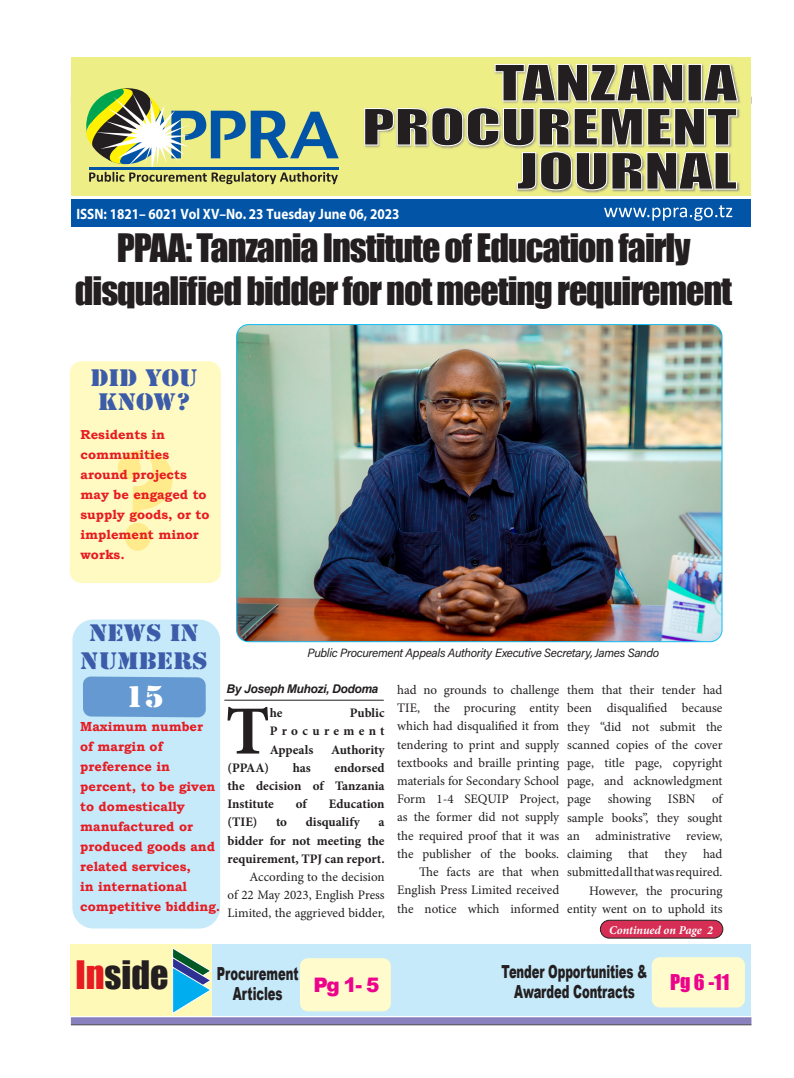
<style>
.page{position:relative;width:794px;height:1078px;background:#fff}
.page>*{position:absolute;margin:0;border:0;box-sizing:border-box;transform-origin:0 0}
.t1{font:129px "Stencil Std";color:#ffeb8c;scale:.93 1}
.t2{font:700 69px "Minion Pro";color:#231f20}
.t3{font:36px/43px "Impact";letter-spacing:-.03em;color:#231f20;text-align:center}
.t4{font:28px "Stencil Std";color:#fff;scale:1.09 1}
.t5{font:22.3px/24px "Stencil Std";letter-spacing:-.005em;color:#3c5caa;text-align:center;scale:1.09 1}
.t6{font:20px "Impact";color:#ed028c}
.t7{font:900 20px "Arial";color:#ed028c}
.t8{font:900 18px/20px "Arial";letter-spacing:-.01em;color:#231f20;text-align:center;scale:.64 1}
.t9{font:700 15px "Myriad Pro";color:#fff;scale:.88 1}
.t10{font:700 13.1px/20px "Bookman Old Style";color:#e71b22}
.t11{font:13px/18.2px "Minion Pro";letter-spacing:-.005em;color:#231f20;text-align:justify}
.t12{font:700 13px/18.2px "Minion Pro";color:#231f20;text-align:justify}
.t13{font:700 13px/20px "Bookman Old Style";color:#e71b22}
.t14{font:12px "Acumin Variable Concept";letter-spacing:-.015em;color:#231f20}
.t15{font:italic 700 12px "Arial";letter-spacing:-.03em;color:#231f20}
.t16{font:italic 700 12px "Minion Pro";letter-spacing:-.005em;color:#fff}
.s1{color:#e71b22}
</style>
<div class="page">
<hr style="left:71px;top:1023px;width:680px;height:1px;background:#231f20">
<svg style="left:71px;top:1017px;width:680px;height:6px;background:#8c86bf"></svg>
<div style="left:71px;top:57px;width:679px;height:141px;background:#eeee86"></div>
<div style="left:71px;top:198px;width:679px;height:29px;background:#0154a6"></div>
<svg style="left:86px;top:88px;width:253px;height:96px"></svg>
<svg style="left:604px;top:205px;width:128px;height:16px"></svg>
<hr style="left:71px;top:196px;width:679px;height:3px;background:#fff">
<img style="left:495px;top:63px;width:246px;height:130px">
<svg style="left:494px;top:64px;width:244px;height:37px;background:#6b6855"></svg>
<svg style="left:364px;top:107px;width:373px;height:83px"></svg>
<div style="left:72px;top:619px;width:148px;height:309px;background:#c6eafa;border-radius:21px"></div>
<div style="left:70px;top:361px;width:151px;height:222px;background:#fffac1;border-radius:12px"></div>
<div style="left:70px;top:943px;width:681px;height:72px;background:#c6eafa"></div>
<div style="left:70px;top:943px;width:142px;height:72px;background:#fff9b8"></div>
<svg style="left:172px;top:947px;width:40px;height:67px"></svg>
<div style="left:300px;top:957px;width:91px;height:54px;background:#fffbcc;border-radius:8px"></div>
<div style="left:652px;top:956px;width:93px;height:51px;background:#fffbcc;border-radius:8px"></div>
<div style="left:83px;top:676px;width:123px;height:41px;background:#6599d1"></div>
<img style="left:236px;top:324px;width:486px;height:317px">
<div style="left:236px;top:324px;width:486px;height:317px;border:1px solid #11bcf4;border-radius:12px"></div>
<div style="left:600px;top:920px;width:123px;height:17px;background:#d62e54;border-radius:9px"></div>
<div style="left:600px;top:919px;width:123px;height:19px;border:1px solid #231f20;border-radius:9px"></div>
<hr style="left:224px;top:699px;width:160px;height:1px;background:#231f20">
<p class="t9" style="left:76px;top:204px;width:369px">ISSN: 1821– 6021 Vol XV–No. 23 Tuesday June 06, 2023</p>
<p class="t3" style="left:75px;top:225px;width:659px">PPAA: Tanzania Institute of Education fairly disqualified bidder for not meeting requirement</p>
<p class="t5" style="left:91px;top:366px;width:100px">DID YOU<br>KNOW?</p>
<p class="t13" style="left:81px;top:424px;width:130px">Residents in communities around projects may be engaged to supply goods, or to implement minor works.</p>
<p class="t1" style="left:109px;top:417px;width:80px">?</p>
<p class="t5" style="left:80px;top:619px;width:118px;line-height:28px">NEWS IN<br>NUMBERS</p>
<p class="t4" style="left:125px;top:678px;width:37px">15</p>
<p class="t10" style="left:80px;top:716px;width:142px">Maximum number<br>of margin of preference in percent, to be given to domestically manufactured or produced goods and related services,<br>in international competitive bidding.</p>
<p class="t14" style="left:307px;top:644px;width:353px">Public Procurement Appeals Authority Executive Secretary, James Sando</p>
<p class="t15" style="left:226px;top:681px;width:153px">By Joseph Muhozi, Dodoma</p>
<p class="t11" style="left:397px;top:680px;width:163px">had no grounds to challenge TIE, the procuring entity which had disqualified it from tendering to print and supply textbooks and braille printing materials for Secondary School Form 1-4 SEQUIP Project, as the former did not supply the required proof that it was the publisher of the books.</p>
<p class="t11" style="left:397px;top:862px;width:163px;text-indent:22px">The facts are that when English Press Limited received the notice which informed</p>
<p class="t11" style="left:567px;top:680px;width:157px">them that their tender had been disqualified because they “did not submit the scanned copies of the cover page, title page, copyright page, and acknowledgment page</p>
<p class="t2" style="left:226px;top:682px;width:46px">T</p>
<p class="t12" style="left:270px;top:703px;width:14px">he</p>
<p class="t12" style="left:270px;top:703px;width:116px;text-indent:80px">Public Procurement Appeals</p>
<p class="t12" style="left:331px;top:740px;width:55px">Authority</p>
<p class="t12" style="left:227px;top:758px;width:43px">(PPAA)</p>
<p class="t12" style="left:293px;top:758px;width:20px">has</p>
<p class="t12" style="left:227px;top:758px;width:159px;text-indent:107px">endorsed the decision of Tanzania Institute</p>
<p class="t11" style="left:567px;top:790px;width:157px;text-indent:145px">of sample books”, they sought an administrative review, claiming that they had submitted all that was required.</p>
<p class="t11" style="left:567px;top:881px;width:157px;text-align:right">However, the procuring entity went on to uphold its</p>
<p class="t11" style="left:608px;top:790px;width:45px">showing</p>
<p class="t11" style="left:668px;top:790px;width:29px">ISBN</p>
<p class="t12" style="left:296px;top:794px;width:12px">of</p>
<p class="t12" style="left:329px;top:794px;width:57px">Education</p>
<p class="t12" style="left:227px;top:812px;width:31px">(TIE)</p>
<p class="t12" style="left:276px;top:812px;width:13px">to</p>
<p class="t12" style="left:306px;top:812px;width:56px">disqualify</p>
<p class="t12" style="left:227px;top:812px;width:159px;text-indent:151px">a bidder for not meeting the requirement, TPJ can report.</p>
<p class="t11" style="left:227px;top:867px;width:159px;text-indent:22px">According to the decision of 22 May 2023, English Press Limited, the aggrieved bidder,</p>
<p class="t3" style="left:75px;top:952px;width:95px"><span class="s1">In</span>side</p>
<p class="t8" style="left:217px;top:962px;width:130px">Procurement<br>Articles</p>
<p class="t7" style="left:313px;top:970px;width:68px">Pg 1- 5</p>
<p class="t16" style="left:609px;top:920px;width:106px">Continued on Page 2</p>
<p class="t8" style="left:501px;top:960px;width:230px">Tender Opportunities &amp;<br>Awarded Contracts</p>
<p class="t6" style="left:670px;top:966px;width:61px">Pg 6 -11</p>
</div>
